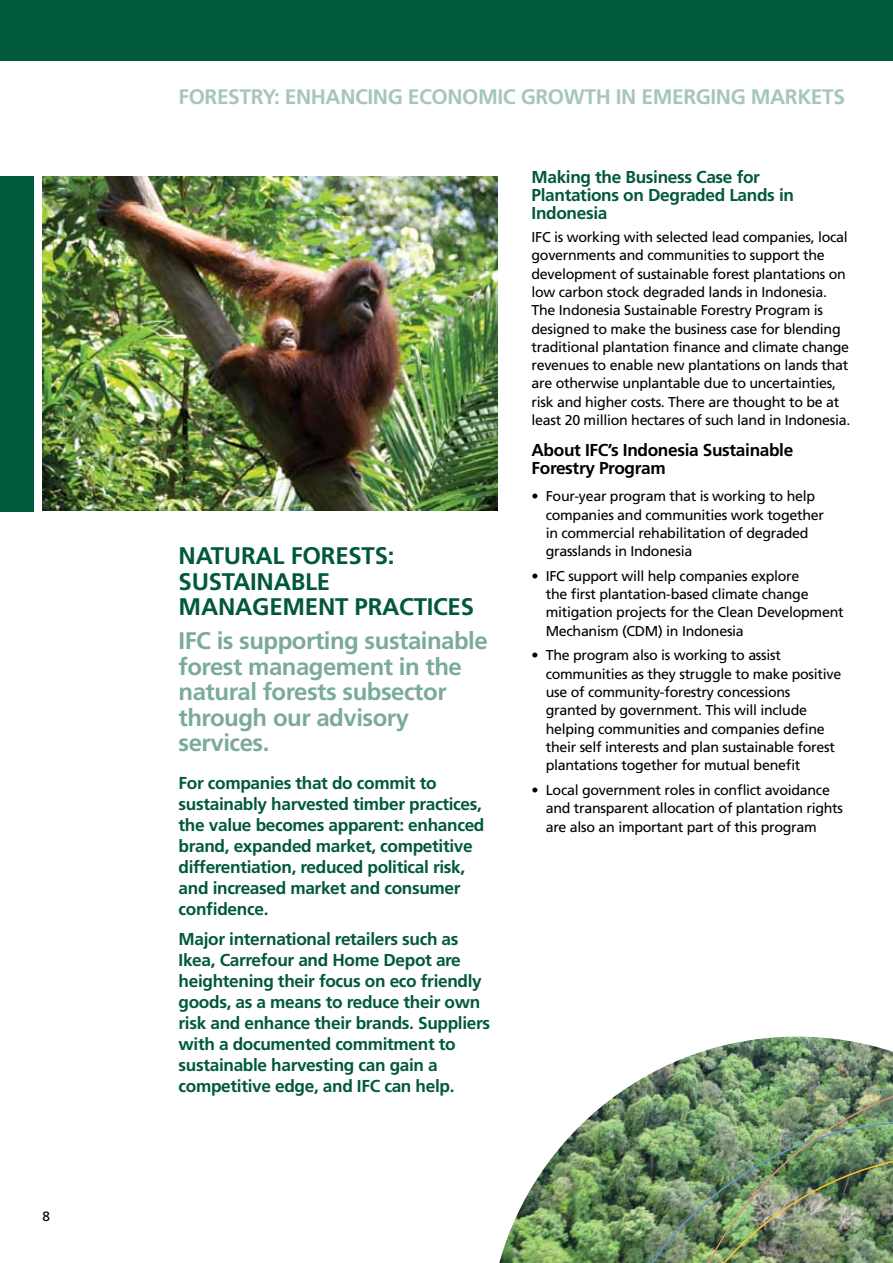
<style>
.page{position:relative;width:893px;height:1263px;background:#fff}
.page>*{position:absolute;margin:0;border:0;box-sizing:border-box;transform-origin:0 0}
.t1{font:700 24px/25.5px "Frutiger";letter-spacing:-.02em;color:#7baa9c}
.t2{font:700 24px/25.5px "Frutiger";letter-spacing:-.01em;color:#00583d}
.t3{font:700 21px "Frutiger";letter-spacing:-.02em;color:#a6c6bc}
.t4{font:700 17.25px/21px "Frutiger";letter-spacing:-.02em;color:#00583d}
.t5{font:700 17.25px/18.3px "Frutiger";letter-spacing:-.02em;color:#000}
.t6{font:14.25px/18.3px "Frutiger";letter-spacing:-.02em;color:#000}
.t7{font:13.5px "Frutiger";color:#000}
</style>
<div class="page">
<div style="left:0;top:0;width:893px;height:60px;background:#00583d"></div>
<img style="left:43px;top:176px;width:454px;height:335px">
<div style="left:0;top:176px;width:33px;height:336px;background:#00583d"></div>
<img style="left:499px;top:1036px;width:394px;height:227px">
<img style="left:593px;top:1073px;width:300px;height:190px">
<p class="t7" style="left:43px;top:1208px;width:9px">8</p>
<h2 class="t3" style="left:179px;top:84px;width:24px">FORE</h2>
<h2 class="t3" style="left:228px;top:84px;width:616px">STRY: Enhancing Economic Growth in Emerging Markets</h2>
<h1 class="t2" style="left:179px;top:543px;width:16px">NATURAL</h1>
<h1 class="t2" style="left:291px;top:543px;width:28px">FORE</h1>
<h1 class="t2" style="left:348px;top:543px;width:47px">STS:</h1>
<h1 class="t2" style="left:179px;top:568px;width:58px">SUSTAINABLE<br>MANAGEMENT</h1>
<h1 class="t2" style="left:355px;top:594px;width:16px">PRA</h1>
<h1 class="t2" style="left:399px;top:594px;width:76px">CTICES</h1>
<h1 class="t1" style="left:179px;top:628px;width:311px">IFC is supporting sustainable forest management in the natural forests subsector through our advisory services.</h1>
<p class="t4" style="left:179px;top:772px;width:307px">For companies that do commit to sustainably harvested timber practices, the value becomes apparent: enhanced brand, expanded market, competitive differentiation, reduced political risk, and increased market and consumer confidence.</p>
<p class="t4" style="left:179px;top:928px;width:313px">Major international retailers such as Ikea, Carrefour and H ome Depot are heightening their focus on eco friendly goods, as a means to reduce their own risk and enhance their brands. Suppliers with a documented commitment to sustainable harvesting can gain a competitive edge, and IFC can help.</p>
<p class="t4" style="left:532px;top:168px;width:264px;line-height:18px">Making the Business Case for<br>Plantations on Degraded Lands in<br>Indonesia</p>
<p class="t6" style="left:531px;top:228px;width:320px">IFC is working with selected lead companies, local governments and communities to support the development of sustainable forest plantations on low carbon stock degraded lands in Indonesia.<br>The Indonesia Sustainable Forestry Program is designed to make the business case for blending traditional plantation finance and climate change revenues to enable new plantations on lands that are otherwise unplantable due to uncertainties, risk and higher costs. There are thought to be at least 20 million hectares of such land in Indonesia.</p>
<p class="t5" style="left:531px;top:441px;width:263px">About IFC’s Indonesia Sustainable<br>Forestry Program</p>
<p class="t6" style="left:546px;top:487px;width:280px;text-indent:-14px">• Four-year program that is working to help companies and communities work together in commercial rehabilitation of degraded grasslands in Indonesia</p>
<p class="t6" style="left:546px;top:567px;width:299px;text-indent:-14px">• IFC support will help companies explore<br>the first plantation-based climate change mitigation projects for the Clean Development Mechanism (CDM) in Indonesia</p>
<p class="t6" style="left:546px;top:646px;width:297px;text-indent:-14px">• The program also is working to assist communities as they struggle to make positive use of community-forestry concessions granted by government. This will include helping communities and companies define their self interests and plan sustainable forest plantations together for mutual benefit</p>
<p class="t6" style="left:546px;top:781px;width:299px;text-indent:-14px">• Local government roles in conflict avoidance and transparent allocation of plantation rights are also an important part of this program</p>
</div>
